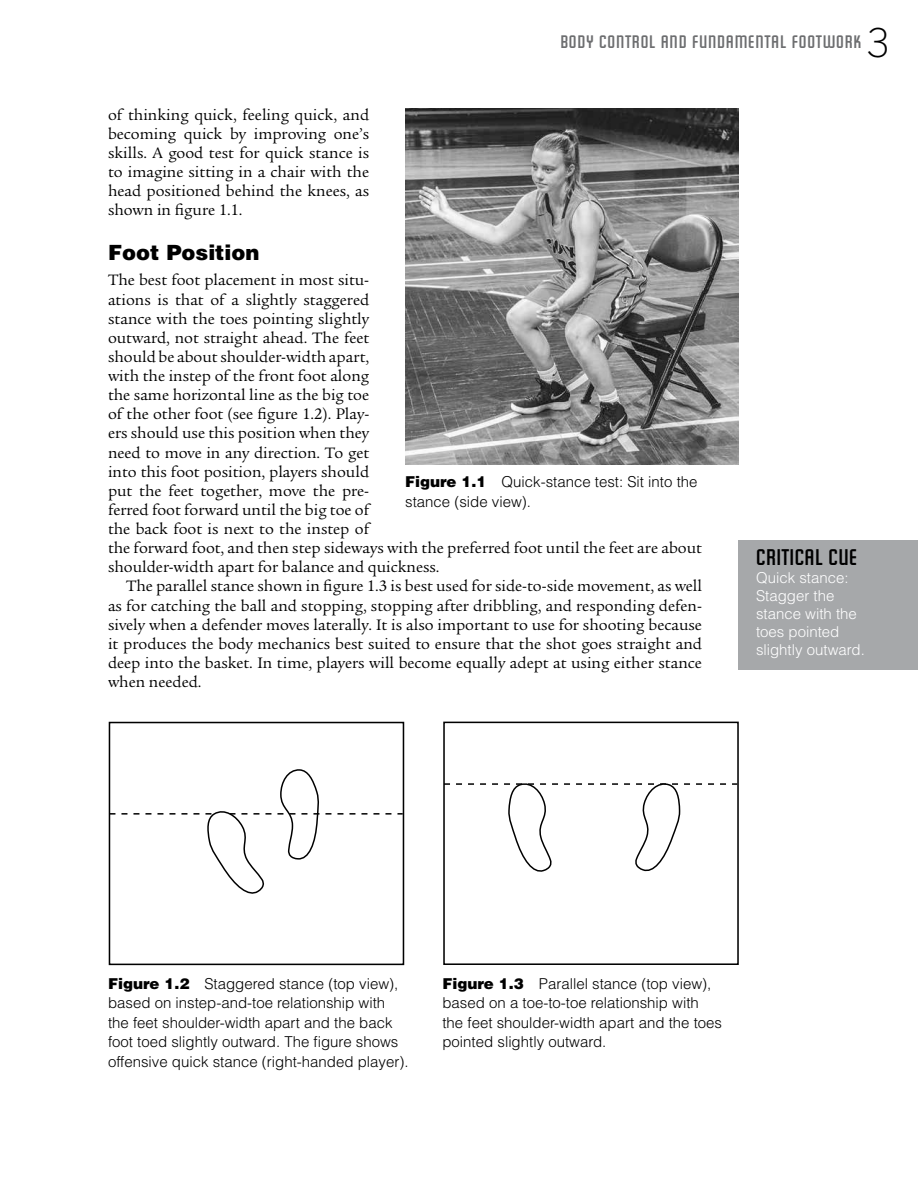
<style>
.page{position:relative;width:918px;height:1188px;background:#fff}
.page>*{position:absolute;margin:0;border:0;box-sizing:border-box;transform-origin:0 0}
.t1{font:22.5px "Featured Item";letter-spacing:.015em;color:#000}
.t2{font:900 21px "Helvetica LT Std";color:#000}
.t3{font:18px "Featured Item";letter-spacing:.04em;color:#6d6e70}
.t4{font:16.5px/19px "Legacy Serif Std";color:#000;text-align:justify}
.t5{font:300 15px/19.5px "Helvetica LT Std";color:#000}
.t6{font:300 15px/18px "Helvetica LT Std";color:#fff}
.t7{font:12px "Helvetica LT Std";color:#000}
.s1{font-family:"Benton Sans";font-weight:300;font-size:39px;color:#000}
.s2{font-weight:900}
</style>
<div class="page">
<img style="left:405px;top:108px;width:333px;height:356px">
<div style="left:738px;top:540px;width:180px;height:129px;background:#a6a8aa"></div>
<div style="left:109px;top:722px;width:295px;height:243px;border:2px solid #000"></div>
<svg style="left:109px;top:768px;width:294px;height:131px"></svg>
<div style="left:443px;top:722px;width:296px;height:243px;border:2px solid #000"></div>
<svg style="left:444px;top:779px;width:293px;height:97px"></svg>
<p class="t3" style="left:560px;top:32px;width:331px">BODY CONTROL AND FUNDAMENTAL FOOTWORK <span class="s1">3</span></p>
<p class="t4" style="left:108px;top:105px;width:263px">of thinking quick, feeling quick, and becoming quick by improving one’s skills. A good test for quick stance is to imagine sitting in a chair with the head positioned behind the knees, as shown in figure 1.1.</p>
<p class="t2" style="left:108px;top:238px;width:153px">Foot Position</p>
<p class="t4" style="left:108px;top:271px;width:596px;text-align:left">The best foot placement in most situ-<br>ations is that of a slightly staggered<br>stance with the toes pointing slightly<br>outward, not straight ahead. The feet<br>should be about shoulder-width apart,<br>with the instep of the front foot along<br>the same horizontal line as the big toe<br>of the other foot (see figure 1.2). Play-<br>ers should use this position when they<br>need to move in any direction. To get<br>into this foot position, players should<br>put the feet together, move the pre-<br>ferred foot forward until the big toe of<br>the back foot is next to the instep of<br>the forward foot, and then step sideways with the preferred foot until the feet are about shoulder-width apart for balance and quickness.</p>
<p class="t4" style="left:108px;top:577px;width:596px;text-indent:18px">The parallel stance shown in figure 1.3 is best used for side-to-side movement, as well as for catching the ball and stopping, stopping after dribbling, and responding defen&shy;sively when a defender moves laterally. It is also important to use for shooting because it produces the body mechanics best suited to ensure that the shot goes straight and deep into the basket. In time, players will become equally adept at using either stance when needed.</p>
<p class="t5" style="left:405px;top:472px;width:294px"><span class="s2">Figure 1.1</span> Quick-stance test: Sit into the stance (side view).</p>
<h1 class="t1" style="left:756px;top:544px;width:102px">CRITICAL CUE</h1>
<p class="t6" style="left:756px;top:568px;width:110px">Quick stance:<br>Stagger the stance with the toes pointed slightly outward.</p>
<p class="t5" style="left:108px;top:974px;width:302px"><span class="s2">Figure 1.2</span> Staggered stance (top view), based on instep-and-toe relationship with the feet shoulder-width apart and the back foot toed slightly outward. The figure shows offensive quick stance (right-handed player).</p>
<p class="t5" style="left:442px;top:974px;width:281px"><span class="s2">Figure 1.3</span> Parallel stance (top view), based on a toe-to-toe relationship with the feet shoulder-width apart and the toes pointed slightly outward.</p>
<p class="t7" style="left:157px;top:994px;width:198px">E7294/Krause/F01.02/599567/mh-R1</p>
<p class="t7" style="left:492px;top:995px;width:198px">E7294/Krause/F01.03/599568/mh-R1</p>
</div>
